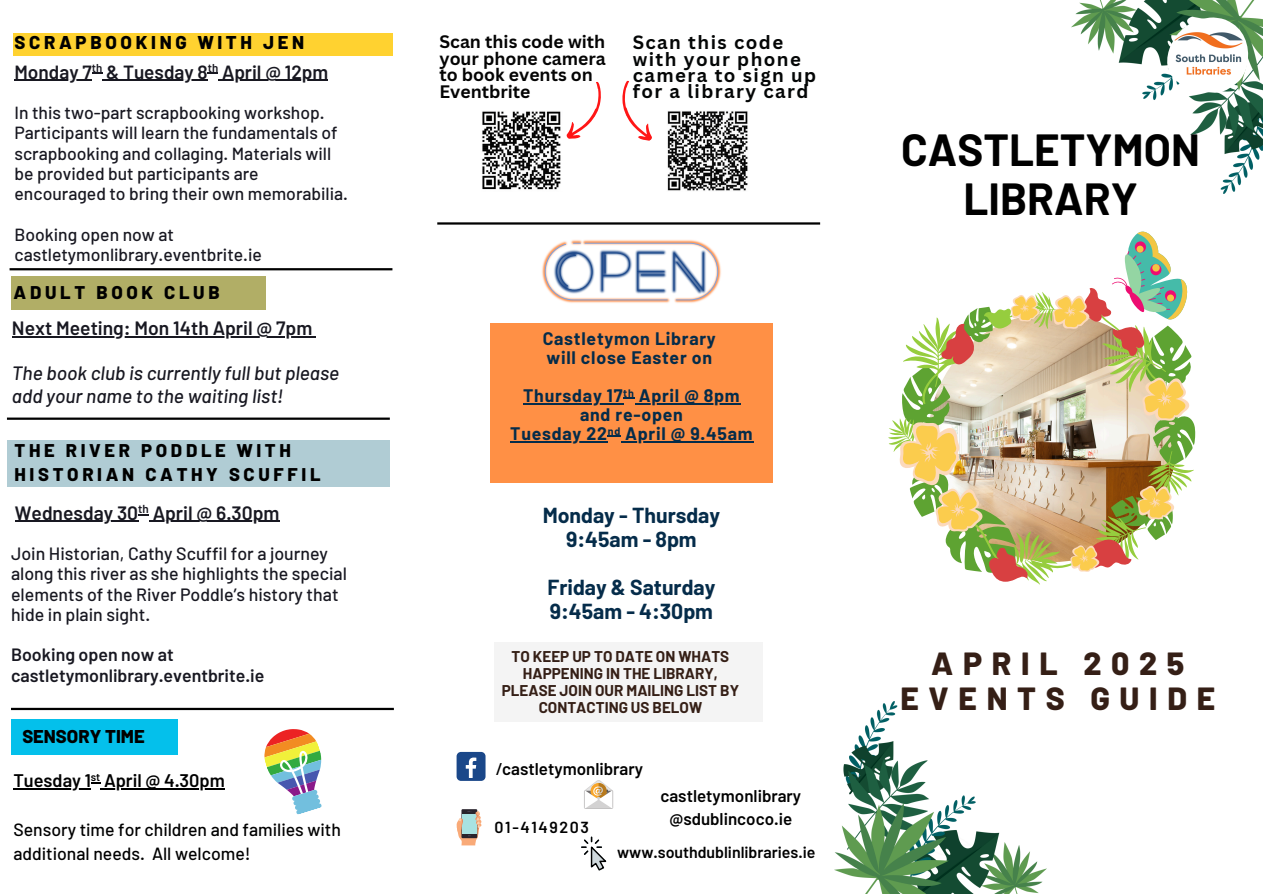
<style>
.page{position:relative;width:1263px;height:894px;background:#fff}
.page>*{position:absolute;margin:0;border:0;box-sizing:border-box;transform-origin:0 0}
.t1{font:700 43.95px/48.3px "Barlow";color:#000;text-align:center}
.t2{font:800 31.95px/35px "Barlow";letter-spacing:.3em;color:#351f16;text-align:center}
.t3{font:700 21.3px/24px "Barlow";color:#052c4a;text-align:center}
.t4{font:italic 500 19.2px/22.5px "Barlow";color:#181821}
.t5{font:600 19.2px "Barlow";color:#181821}
.t6{font:600 19.05px "Barlow";color:#181821}
.t7{font:700 18.6px/16.4px "Canva Sans";letter-spacing:.08em;color:#040606}
.t8{font:800 18.45px/23.7px "Barlow";letter-spacing:.2em;color:#000}
.t9{font:800 18.45px "Barlow";color:#000}
.t10{font:600 18.15px "Barlow";color:#000}
.t11{font:500 17.85px/20.2px "Barlow";color:#181821}
.t12{font:600 17.85px/20.2px "Barlow";color:#181821}
.t13{font:700 17.7px/19.2px "Barlow";letter-spacing:.04em;color:#052c4a}
.t14{font:500 17.7px "Barlow";color:#000}
.t15{font:500 17.55px/20.2px "Barlow";color:#181821}
.t16{font:700 17.55px/16.8px "Canva Sans";color:#040404}
.t17{font:600 16.95px/23px "Barlow";color:#000;text-align:center}
.t18{font:600 15.9px "Barlow";color:#000}
.t19{font:600 15.9px "Barlow";letter-spacing:.1em;color:#000}
.t20{font:700 15.15px/17px "Barlow";color:#351f16;text-align:center}
.t21{font:600 11.4px "Barlow";color:#181821}
.s1{font-weight:500}
</style>
<div class="page">
<img style="left:542px;top:239px;width:179px;height:64px">
<svg style="left:545px;top:243px;width:173px;height:57px"></svg>
<div style="left:494px;top:641px;width:269px;height:80px;background:#f4f4f4"></div>
<img style="left:1072px;top:0;width:191px;height:193px">
<img style="left:1167px;top:17px;width:81px;height:76px">
<div style="left:457px;top:751px;width:28px;height:29px;background:#1a4789;border-radius:4px"></div>
<svg style="left:466px;top:757px;width:10px;height:20px"></svg>
<svg style="left:584px;top:780px;width:29px;height:28px"></svg>
<div style="left:461px;top:808px;width:16px;height:29px;background:#4d4950"></div>
<svg style="left:456px;top:810px;width:26px;height:35px"></svg>
<svg style="left:581px;top:836px;width:25px;height:34px"></svg>
<div style="left:12px;top:718px;width:166px;height:36px;background:#04c0eb"></div>
<svg style="left:264px;top:729px;width:58px;height:85px"></svg>
<div style="left:490px;top:323px;width:283px;height:159px;background:#ff9045"></div>
<hr style="left:437px;top:222px;width:383px;height:2px;background:#000">
<svg style="left:1112px;top:231px;width:75px;height:61px"></svg>
<svg style="left:1194px;top:424px;width:1px;height:21px"></svg>
<svg style="left:888px;top:292px;width:306px;height:292px"></svg>
<svg style="left:941px;top:287px;width:205px;height:294px"></svg>
<svg style="left:899px;top:294px;width:291px;height:277px"></svg>
<img style="left:903px;top:296px;width:283px;height:274px">
<img style="left:835px;top:701px;width:211px;height:192px">
<hr style="left:10px;top:268px;width:382px;height:2px;background:#000">
<div style="left:13px;top:34px;width:380px;height:22px;background:#ffd230"></div>
<hr style="left:11px;top:707px;width:383px;height:2px;background:#000">
<hr style="left:523px;top:403px;width:100px;height:1px;background:#052c4a">
<hr style="left:635px;top:403px;width:105px;height:1px;background:#052c4a">
<svg style="left:623px;top:397px;width:12px;height:1px"></svg>
<hr style="left:510px;top:441px;width:98px;height:1px;background:#052c4a">
<hr style="left:621px;top:441px;width:132px;height:1px;background:#052c4a">
<svg style="left:608px;top:436px;width:13px;height:1px"></svg>
<hr style="left:13px;top:787px;width:78px;height:1px;background:#000">
<hr style="left:100px;top:787px;width:125px;height:1px;background:#000">
<img style="left:482px;top:111px;width:79px;height:79px">
<svg style="left:566px;top:80px;width:86px;height:61px"></svg>
<img style="left:667px;top:111px;width:81px;height:80px">
<hr style="left:7px;top:417px;width:383px;height:2px;background:#000">
<hr style="left:14px;top:80px;width:78px;height:1px;background:#181821">
<hr style="left:102px;top:80px;width:106px;height:1px;background:#181821">
<hr style="left:218px;top:80px;width:110px;height:1px;background:#181821">
<div style="left:11px;top:275px;width:254px;height:34px;background:#b1ae66"></div>
<hr style="left:12px;top:336px;width:300px;height:1px;background:#181821">
<div style="left:7px;top:440px;width:382px;height:46px;background:#b0ccd4"></div>
<hr style="left:15px;top:520px;width:123px;height:1px;background:#181821">
<hr style="left:149px;top:520px;width:130px;height:1px;background:#181821">
<h5 class="t8" style="left:14px;top:30px;width:291px">SCRAPBOOKING WITH JEN</h5>
<p class="t16" style="left:439px;top:32px;width:168px">Scan this code with your phone camera to book events on<br>Eventbrite</p>
<p class="t7" style="left:633px;top:34px;width:185px">Scan this code with your phone camera to sign up for a library card</p>
<p class="t6" style="left:14px;top:59px;width:79px">Monday 7</p>
<p class="t21" style="left:92px;top:60px;width:12px">th</p>
<p class="t6" style="left:106px;top:59px;width:224px">&amp; Tuesday 8<sup>th</sup> April @ 12pm</p>
<p class="t15" style="left:14px;top:102px;width:325px">In this two-part scrapbooking workshop.<br>Participants will learn the fundamentals of</p>
<p class="t15" style="left:14px;top:142px;width:335px">scrapbooking and collaging. Materials will be provided but participants are encouraged to bring their own memorabilia.</p>
<p class="t15" style="left:14px;top:223px;width:249px">Booking open now at castletymonlibrary.eventbrite.ie</p>
<p class="t8" style="left:14px;top:279px;width:208px">ADULT BOOK CLUB</p>
<p class="t5" style="left:12px;top:316px;width:302px">Next Meeting: Mon 14th April @ 7pm</p>
<h1 class="t4" style="left:12px;top:361px;width:329px">The book club is currently full but please add your name to the waiting list!</h1>
<p class="t8" style="left:14px;top:438px;width:308px">THE RIVER PODDLE WITH<br>HISTORIAN CATHY SCUFFIL</p>
<h5 class="t5" style="left:15px;top:500px;width:266px">Wednesday 30<sup>th</sup> April @ 6.30pm</h5>
<h3 class="t11" style="left:11px;top:542px;width:338px">Join Historian, Cathy Scuffil for a journey along this river as she highlights the special</h3>
<h3 class="t11" style="left:11px;top:583px;width:329px">elements of the River Poddle’s history that hide in plain sight.</h3>
<h3 class="t12" style="left:11px;top:644px;width:255px">Booking open now at castletymonlibrary.eventbrite.ie</h3>
<p class="t9" style="left:22px;top:724px;width:124px">SENSORY TIME</p>
<h5 class="t10" style="left:13px;top:768px;width:213px">Tuesday 1<sup>st</sup> April @ 4.30pm</h5>
<h5 class="t14" style="left:13px;top:818px;width:329px">Sensory time for children and families with</h5>
<h5 class="t14" style="left:13px;top:842px;width:239px">additional needs. All welcome!</h5>
<p class="t13" style="left:543px;top:328px;width:175px">Castletymon Library will close Easter on</p>
<h3 class="t13" style="left:523px;top:385px;width:218px">Thursday 17<sup>th</sup> April @ 8pm</h3>
<h3 class="t13" style="left:580px;top:404px;width:104px">and re-open</h3>
<p class="t13" style="left:510px;top:423px;width:244px">Tuesday 22<sup>nd</sup> April @ 9.45am</p>
<h5 class="t3" style="left:543px;top:502px;width:179px">Monday - Thursday<br>9:45am - 8pm</h5>
<h5 class="t3" style="left:547px;top:574px;width:169px">Friday &amp; Saturday</h5>
<p class="t3" style="left:550px;top:598px;width:165px">9:45am - 4:30pm</p>
<h4 class="t20" style="left:502px;top:647px;width:239px">TO KEEP UP TO DATE ON WHATS<br>HAPPENING IN THE LIBRARY,<br>PLEASE JOIN OUR MAILING LIST BY<br>CONTACTING US BELOW</h4>
<h5 class="t17" style="left:496px;top:756px;width:149px"><span class="s1">/</span>castletymonlibrary</h5>
<h5 class="t19" style="left:495px;top:816px;width:96px">01-4149203</h5>
<h5 class="t17" style="left:660px;top:783px;width:142px">castletymonlibrary @sdublincoco.ie</h5>
<p class="t18" style="left:617px;top:842px;width:200px">www.southdublinlibraries.ie</p>
<h4 class="t1" style="left:901px;top:124px;width:300px">CASTLETYMON<br>LIBRARY</h4>
<h3 class="t2" style="left:900px;top:644px;width:316px">APRIL 2025<br>EVENTS GUIDE</h3>
</div>
